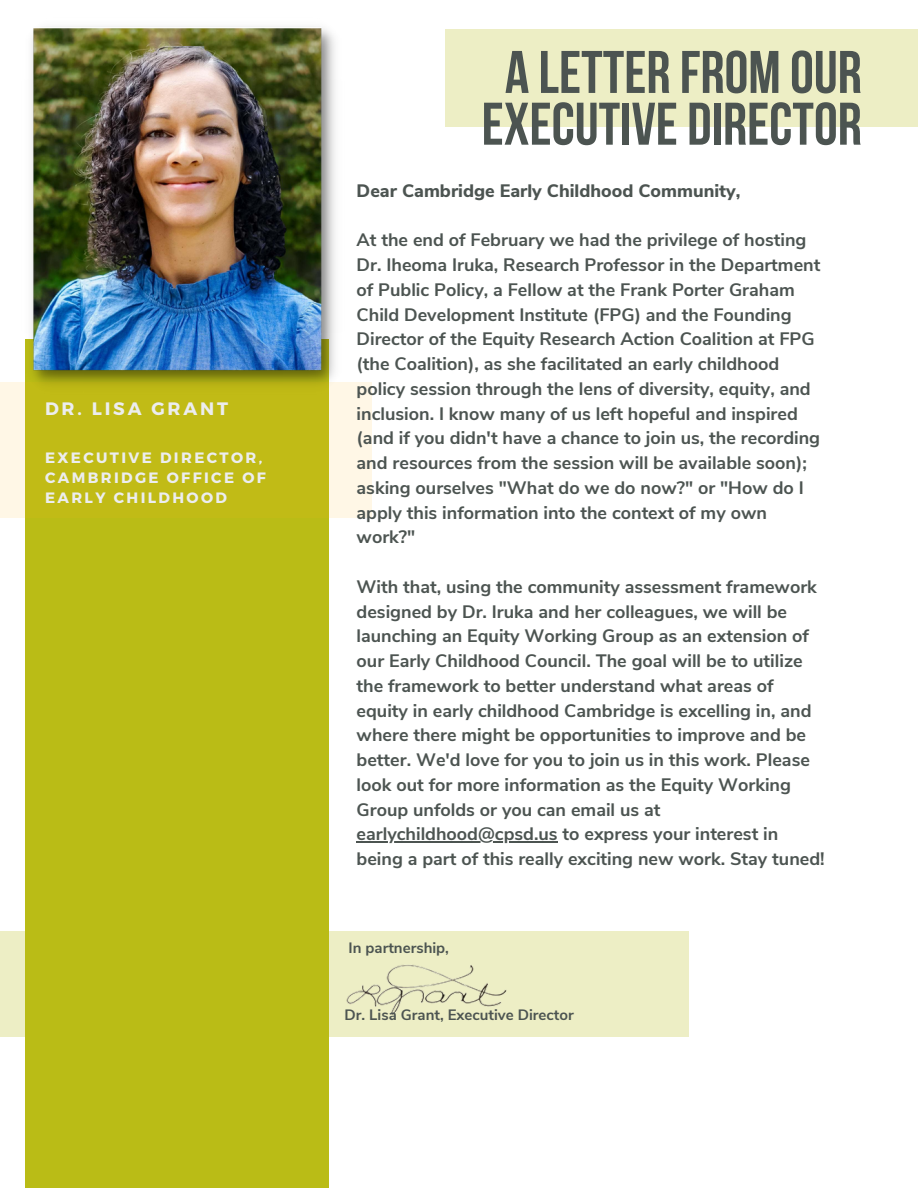
<style>
.page{position:relative;width:918px;height:1188px;background:#fff}
.page>*{position:absolute;margin:0;border:0;box-sizing:border-box;transform-origin:0 0}
.t1{font:60px/51.8px "Bebas Neue Cyrillic";color:#4c5451;text-align:center}
.t2{font:700 18px/24.8px "Nunito Sans";color:#4c5451}
.t3{font:800 18px "Nunito Sans";color:#4c5451}
.t4{font:700 18px "Montserrat";letter-spacing:.16em;color:#ecedef}
.t5{font:700 15px/20.2px "Montserrat";letter-spacing:.16em;color:#ecedef}
.t6{font:700 15px "Nunito Sans";color:#4c5451}
</style>
<div class="page">
<div style="left:25px;top:339px;width:304px;height:849px;background:#babc16"></div>
<svg style="left:0;top:383px;width:372px;height:135px"></svg>
<img style="left:22px;top:26px;width:323px;height:368px">
<hr style="left:357px;top:842px;width:201px;height:1px;background:#4c5451">
<svg style="left:0;top:931px;width:688px;height:106px"></svg>
<img style="left:344px;top:947px;width:197px;height:78px">
<div style="left:445px;top:29px;width:473px;height:98px;background:#edeec5"></div>
<p class="t4" style="left:45px;top:397px;width:185px">DR. LISA GRANT</p>
<p class="t5" style="left:45px;top:446px;width:222px">EXECUTIVE DIRECTOR,<br>CAMBRIDGE OFFICE OF<br>EARLY CHILDHOOD</p>
<p class="t1" style="left:482px;top:52px;width:382px">A LETTER FROM OUR<br>EXECUTIVE DIRECTOR</p>
<h1 class="t3" style="left:357px;top:179px;width:385px">Dear Cambridge Early Childhood Community,</h1>
<h3 class="t2" style="left:357px;top:228px;width:465px">At the end of February we had the privilege of hosting Dr. Iheoma Iruka, Research Professor in the Department of Public Policy, a Fellow at the Frank Porter Graham Child Development Institute (FPG) and the Founding Director of the Equity Research Action Coalition at FPG (the Coalition), as she facilitated an early childhood policy session through the lens of diversity, equity, and inclusion. I know many of us left hopeful and inspired (and if you didn't have a chance to join us, the recording and resources from the session will be available soon); asking ourselves "What do we do now?" or "How do I apply this information into the context of my own work?"</h3>
<h3 class="t2" style="left:357px;top:575px;width:462px">With that, using the community assessment framework designed by Dr. Iruka and her colleagues, we will be launching an Equity Working Group as an extension of our Early Childhood Council. The goal will be to utilize the framework to better understand what areas of equity in early childhood Cambridge is excelling in, and where there might be opportunities to improve and be better. We'd love for you to join us in this work. Please look out for more information as the Equity Working Group unfolds or you can email us at</h3>
<h3 class="t2" style="left:357px;top:822px;width:470px">earlychildhood@cpsd.us to express your interest in being a part of this really exciting new work. Stay tuned!</h3>
<h4 class="t6" style="left:349px;top:938px;width:102px">In partnership,</h4>
<p class="t6" style="left:344px;top:1005px;width:231px">Dr. Lisa Grant, Executive Director</p>
</div>
